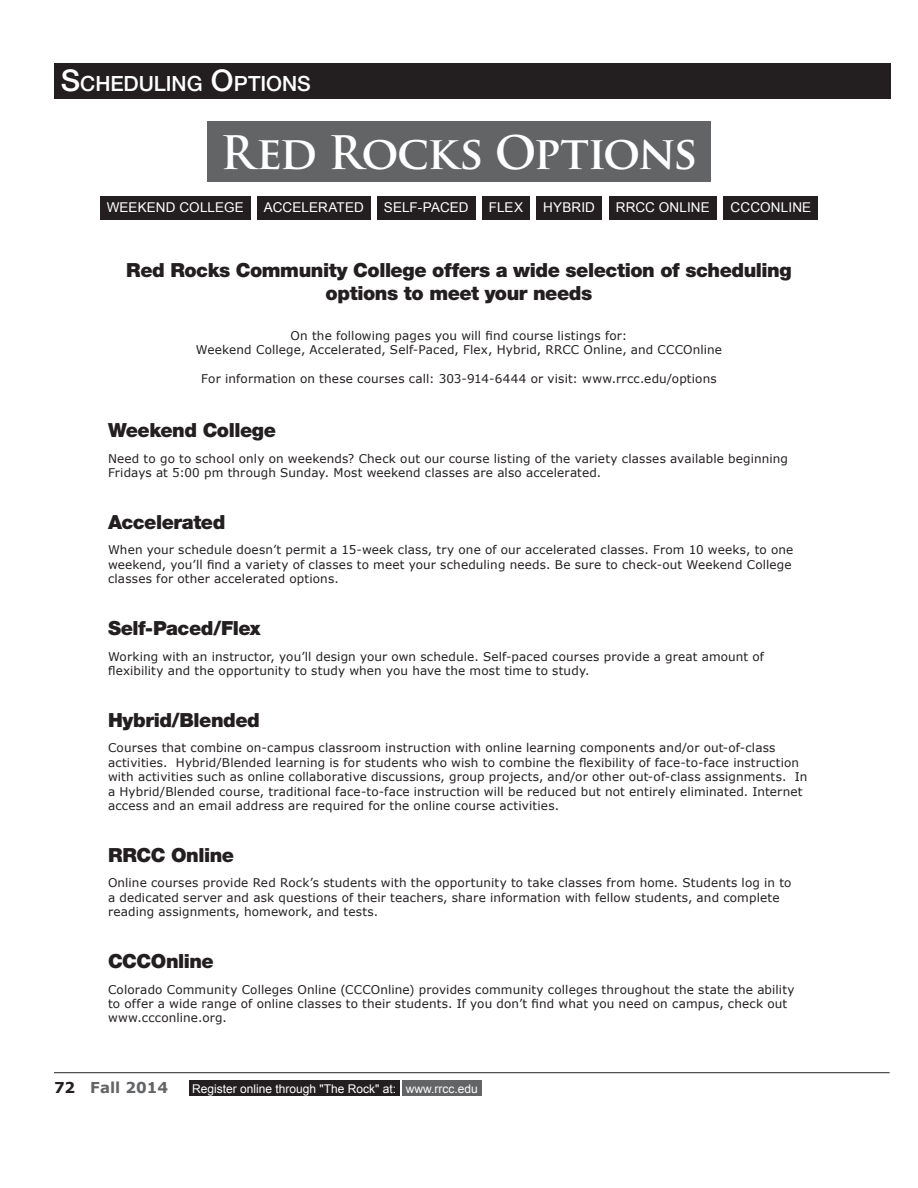
<style>
.page{position:relative;width:918px;height:1188px;background:#fff}
.page>*{position:absolute;margin:0;border:0;box-sizing:border-box;transform-origin:0 0}
.t1{font:700 45px "Trajan Pro";letter-spacing:-.03em;color:#fff}
.t2{font:500 21px "Helvetica Neue LT Std";color:#fff}
.t3{font:900 19.5px/23.4px "Helvetica Neue LT Std";letter-spacing:-.025em;color:#231f20;text-align:center}
.t4{font:700 15px "Verdana";color:#636466}
.t5{font:13.5px "Arial";letter-spacing:.01em;color:#fff}
.t6{font:12px/14.4px "Verdana";letter-spacing:.01em;color:#231f20}
.t7{font:12px "Arial";color:#fff}
.s1{font-size:30px}
.s2{color:#231f20}
</style>
<div class="page">
<hr style="left:54px;top:1072px;width:836px;height:1px;background:#231f20">
<div style="left:189px;top:1080px;width:211px;height:16px;background:#231f20"></div>
<div style="left:402px;top:1080px;width:79px;height:16px;background:#636466"></div>
<div style="left:54px;top:63px;width:837px;height:35px;background:#231f20"></div>
<div style="left:207px;top:122px;width:504px;height:60px;background:#636466"></div>
<div style="left:536px;top:196px;width:66px;height:23px;background:#231f20"></div>
<div style="left:257px;top:196px;width:114px;height:23px;background:#231f20"></div>
<div style="left:377px;top:196px;width:98px;height:23px;background:#231f20"></div>
<div style="left:482px;top:196px;width:48px;height:23px;background:#231f20"></div>
<div style="left:100px;top:196px;width:151px;height:23px;background:#231f20"></div>
<div style="left:609px;top:196px;width:108px;height:23px;background:#231f20"></div>
<div style="left:724px;top:196px;width:94px;height:23px;background:#231f20"></div>
<h2 class="t2" style="left:61px;top:71px;width:250px"><span class="s1">S</span>CHEDULING <span class="s1">O</span>PTIONS</h2>
<p class="t1" style="left:221px;top:124px;width:478px">Red Rocks Options</p>
<p class="t5" style="left:107px;top:199px;width:139px">WEEKEND COLLEGE</p>
<p class="t5" style="left:264px;top:199px;width:101px">ACCELERATED</p>
<p class="t5" style="left:384px;top:199px;width:86px">SELF-PACED</p>
<p class="t5" style="left:489px;top:199px;width:36px">FLEX</p>
<p class="t5" style="left:543px;top:199px;width:53px">HYBRID</p>
<p class="t5" style="left:616px;top:199px;width:96px">RRCC ONLINE</p>
<p class="t5" style="left:731px;top:199px;width:82px">CCCONLINE</p>
<p class="t3" style="left:126px;top:258px;width:667px">Red Rocks Community College offers a wide selection of scheduling options to meet your needs</p>
<p class="t6" style="left:196px;top:328px;width:528px;text-align:center">On the following pages you will find course listings for:<br>Weekend College, Accelerated, Self-Paced, Flex, Hybrid, RRCC Online, and CCCOnline</p>
<p class="t6" style="left:201px;top:371px;width:517px">For information on these courses call: 303-914-6444 or visit: www.rrcc.edu/options</p>
<p class="t3" style="left:108px;top:419px;width:170px">Weekend College</p>
<p class="t6" style="left:108px;top:451px;width:682px">Need to go to school only on weekends? Check out our course listing of the variety classes available beginning<br>Fridays at 5:00 pm through Sunday. Most weekend classes are also accelerated.</p>
<p class="t3" style="left:108px;top:511px;width:119px">Accelerated</p>
<p class="t6" style="left:108px;top:543px;width:687px">When your schedule doesn’t permit a 15-week class, try one of our accelerated classes. From 10 weeks, to one weekend, you’ll find a variety of classes to meet your scheduling needs. Be sure to check-out Weekend College classes for other accelerated options.</p>
<p class="t3" style="left:108px;top:617px;width:154px">Self-Paced/Flex</p>
<p class="t6" style="left:108px;top:649px;width:658px">Working with an instructor, you’ll design your own schedule. Self-paced courses provide a great amount of flexibility and the opportunity to study when you have the most time to study.</p>
<p class="t3" style="left:108px;top:709px;width:153px">Hybrid/Blended</p>
<p class="t6" style="left:108px;top:741px;width:701px">Courses that combine on-campus classroom instruction with online learning components and/or out-of-class activities. Hybrid/Blended learning is for students who wish to combine the flexibility of face-to-face instruction with activities such as online collaborative discussions, group projects, and/or other out-of-class assignments. In a Hybrid/Blended course, traditional face-to-face instruction will be reduced but not entirely eliminated. Internet access and an email address are required for the online course activities.</p>
<p class="t3" style="left:108px;top:844px;width:128px">RRCC Online</p>
<p class="t6" style="left:108px;top:876px;width:685px">Online courses provide Red Rock’s students with the opportunity to take classes from home. Students log in to a dedicated server and ask questions of their teachers, share information with fellow students, and complete reading assignments, homework, and tests.</p>
<p class="t3" style="left:108px;top:950px;width:107px">CCCOnline</p>
<p class="t6" style="left:108px;top:982px;width:688px">Colorado Community Colleges Online (CCCOnline) provides community colleges throughout the state the ability to offer a wide range of online classes to their students. If you don’t find what you need on campus, check out www.ccconline.org.</p>
<p class="t4" style="left:54px;top:1077px;width:116px"><span class="s2">72</span> Fall 2014</p>
<p class="t7" style="left:192px;top:1081px;width:287px">Register online through "The Rock" at: www.rrcc.edu</p>
</div>
